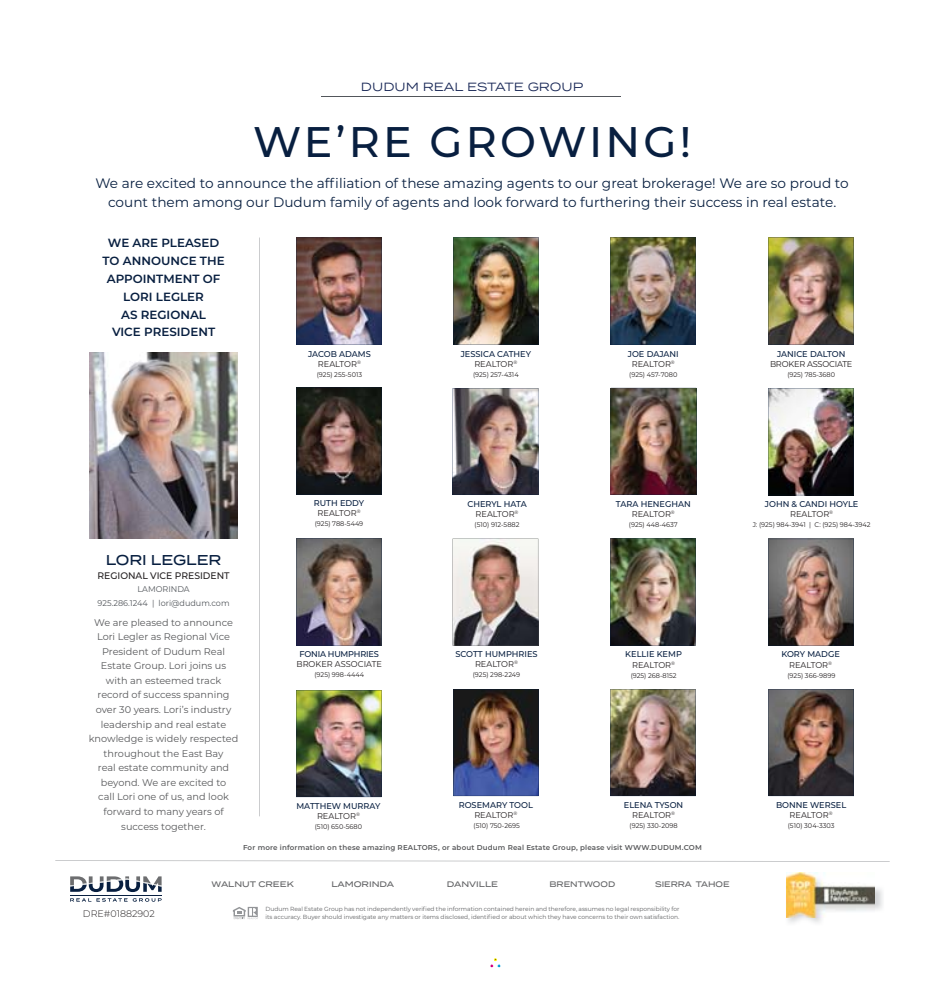
<style>
.page{position:relative;width:945px;height:990px;background:#fff}
.page>*{position:absolute;margin:0;border:0;box-sizing:border-box;transform-origin:0 0}
.t1{font:500 42.75px "Montserrat";letter-spacing:.075em;color:#081f40}
.t2{font:500 14.25px "Termina";color:#081f40}
.t3{font:13.62px/18.9px "Montserrat";color:#081f40;text-align:center}
.t4{font:600 11.88px/17.9px "Montserrat";color:#081f40;text-align:center}
.t5{font:11.88px "Termina";color:#192857}
.t6{font:9.75px/14.6px "Montserrat";color:#58595b;text-align:center}
.t7{font:500 9.5px "Montserrat";color:#231f20}
.t8{font:300 9.5px "Montserrat";color:#231f20}
.t9{font:500 8.5px/10.1px "Montserrat";color:#081f40;text-align:center}
.t10{font:8.5px "Montserrat";color:#231f20}
.t11{font:8.5px "Montserrat";letter-spacing:-.025em;color:#231f20}
.t12{font:500 8.5px "Montserrat";letter-spacing:-.025em;color:#081f40}
.t13{font:8.38px/13.1px "Montserrat";color:#52565b;text-align:center}
.t14{font:500 8px "Termina";color:#636466}
.t15{font:500 8px "Termina";color:#636466;scale:.95 1}
.t16{font:600 7.12px "Montserrat";letter-spacing:.02em;color:#58595b}
.t17{font:6.75px "Montserrat";color:#231f20}
.t18{font:6px/7.1px "Montserrat";color:#5f6062}
.s1{font-weight:400;color:#231f20}
</style>
<div class="page">
<div style="left:490px;top:958px;width:11px;height:10px;border:1px solid #fff"></div>
<svg style="left:70px;top:898px;width:92px;height:4px"></svg>
<hr style="left:70px;top:895px;width:92px;height:1px;background:#081f40">
<svg style="left:70px;top:876px;width:92px;height:16px"></svg>
<hr style="left:321px;top:97px;width:300px;height:1px;background:#52565b">
<img style="left:786px;top:872px;width:97px;height:51px">
<img style="left:786px;top:873px;width:89px;height:45px">
<svg style="left:233px;top:907px;width:25px;height:12px"></svg>
<img style="left:90px;top:353px;width:148px;height:186px">
<hr style="left:259px;top:238px;width:1px;height:578px;background:#52565b">
<hr style="left:55px;top:861px;width:835px;height:1px;background:#52565b">
<img style="left:768px;top:689px;width:86px;height:107px">
<img style="left:768px;top:388px;width:86px;height:107px">
<img style="left:453px;top:388px;width:85px;height:107px">
<img style="left:610px;top:539px;width:86px;height:107px">
<img style="left:610px;top:689px;width:86px;height:107px">
<img style="left:768px;top:539px;width:86px;height:107px">
<img style="left:296px;top:539px;width:86px;height:107px">
<img style="left:296px;top:690px;width:86px;height:107px">
<img style="left:296px;top:238px;width:86px;height:107px">
<img style="left:453px;top:689px;width:86px;height:107px">
<img style="left:768px;top:238px;width:86px;height:107px">
<svg style="left:296px;top:388px;width:86px;height:107px;background:#40332e"></svg>
<img style="left:453px;top:238px;width:86px;height:107px">
<img style="left:453px;top:539px;width:85px;height:107px">
<img style="left:610px;top:238px;width:86px;height:107px">
<img style="left:611px;top:388px;width:85px;height:107px">
<p class="t5" style="left:361px;top:83px;width:224px">DUDUM REAL ESTATE GROUP</p>
<h1 class="t1" style="left:253px;top:117px;width:440px">WE’RE GROWING!</h1>
<h3 class="t3" style="left:95px;top:175px;width:755px">We are excited to announce the affiliation of these amazing agents to our great brokerage! We are so proud to count them among our Dudum family of agents and look forward to furthering their success in real estate.</h3>
<p class="t4" style="left:103px;top:235px;width:124px">WE ARE PLEASED<br>TO ANNOUNCE THE<br>APPOINTMENT OF<br>LORI LEGLER<br>AS REGIONAL<br>VICE PRESIDENT</p>
<p class="t9" style="left:308px;top:349px;width:64px">JACOB ADAMS<br><span class="s1">REALTOR</span><sup>®</sup></p>
<p class="t17" style="left:317px;top:371px;width:47px">(925) 255-5013</p>
<p class="t9" style="left:461px;top:349px;width:72px">JESSICA CATHEY<br><span class="s1">REALTOR</span><sup>®</sup></p>
<p class="t17" style="left:473px;top:372px;width:47px">(925) 257-4314</p>
<p class="t9" style="left:628px;top:349px;width:52px">JOE DAJANI<br><span class="s1">REALTOR</span><sup>®</sup></p>
<p class="t17" style="left:629px;top:372px;width:50px">(925) 457-7080</p>
<p class="t9" style="left:777px;top:349px;width:70px">JANICE DALTON</p>
<p class="t11" style="left:770px;top:360px;width:84px">BROKER ASSOCIATE</p>
<p class="t17" style="left:787px;top:372px;width:49px">(925) 785-3680</p>
<h2 class="t2" style="left:106px;top:555px;width:117px">LORI LEGLER</h2>
<p class="t7" style="left:98px;top:570px;width:134px">REGIONAL VICE PRESIDENT</p>
<p class="t13" style="left:98px;top:583px;width:133px">LAMORINDA<br>925.286.1244 | lori@dudum.com</p>
<p class="t6" style="left:89px;top:615px;width:151px">We are pleased to announce<br>Lori Legler as Regional Vice<br>President of Dudum Real<br>Estate Group. Lori joins us<br>with an esteemed track<br>record of success spanning over 30 years. Lori’s industry leadership and real estate knowledge is widely respected throughout the East Bay<br>real estate community and beyond. We are excited to<br>call Lori one of us, and look forward to many years of success together.</p>
<p class="t9" style="left:314px;top:498px;width:52px">RUTH EDDY<br><span class="s1">REALTOR</span><sup>®</sup></p>
<p class="t17" style="left:315px;top:521px;width:50px">(925) 788-5449</p>
<p class="t12" style="left:300px;top:649px;width:81px">FONIA HUMPHRIES</p>
<p class="t10" style="left:296px;top:660px;width:87px">BROKER ASSOCIATE</p>
<p class="t17" style="left:314px;top:672px;width:51px">(925) 998-4444</p>
<p class="t9" style="left:296px;top:801px;width:86px">MATTHEW MURRAY<br><span class="s1">REALTOR</span><sup>®</sup></p>
<p class="t17" style="left:315px;top:824px;width:49px">(510) 650-5680</p>
<p class="t9" style="left:467px;top:499px;width:61px">CHERYL HATA<br><span class="s1">REALTOR</span><sup>®</sup></p>
<p class="t17" style="left:475px;top:521px;width:46px">(510) 912-5882</p>
<p class="t9" style="left:455px;top:649px;width:84px">SCOTT HUMPHRIES<br><span class="s1">REALTOR</span><sup>®</sup></p>
<p class="t17" style="left:473px;top:672px;width:49px">(925) 298-2249</p>
<p class="t9" style="left:459px;top:800px;width:76px">ROSEMARY TOOL<br><span class="s1">REALTOR</span><sup>®</sup></p>
<p class="t17" style="left:474px;top:823px;width:48px">(510) 750-2695</p>
<p class="t9" style="left:616px;top:499px;width:76px">TARA HENEGHAN<br><span class="s1">REALTOR</span><sup>®</sup></p>
<p class="t17" style="left:629px;top:522px;width:50px">(925) 448-4637</p>
<p class="t9" style="left:625px;top:649px;width:58px">KELLIE KEMP<br><span class="s1">REALTOR</span><sup>®</sup></p>
<p class="t17" style="left:631px;top:672px;width:47px">(925) 268-8152</p>
<p class="t9" style="left:624px;top:800px;width:61px">ELENA TYSON<br><span class="s1">REALTOR</span><sup>®</sup></p>
<p class="t17" style="left:630px;top:823px;width:49px">(925) 330-2098</p>
<p class="t16" style="left:243px;top:844px;width:460px">For more information on these amazing REALTORS, or about Dudum Real Estate Group, please visit WWW.DUDUM.COM</p>
<p class="t14" style="left:212px;top:881px;width:84px">WALNUT CREEK</p>
<p class="t14" style="left:331px;top:881px;width:64px">LAMORINDA</p>
<p class="t14" style="left:447px;top:881px;width:53px">DANVILLE</p>
<p class="t15" style="left:550px;top:881px;width:71px">BRENTWOOD</p>
<p class="t15" style="left:655px;top:881px;width:80px">SIERRA TAHOE</p>
<p class="t8" style="left:83px;top:908px;width:73px">DRE#01882902</p>
<p class="t18" style="left:266px;top:906px;width:415px">Dudum Real Estate Group has not independently verified the information contained herein and therefore, assumes no legal responsibility for its accuracy. Buyer should investigate any matters or items disclosed, identified or about which they have concerns to their own satisfaction.</p>
<p class="t9" style="left:765px;top:499px;width:95px">JOHN &amp; CANDI HOYLE<br><span class="s1">REALTOR</span><sup>®</sup></p>
<p class="t17" style="left:753px;top:521px;width:120px">J: (925) 984-3941 | C: (925) 984-3942</p>
<p class="t9" style="left:781px;top:649px;width:60px">KORY MADGE<br><span class="s1">REALTOR</span><sup>®</sup></p>
<p class="t17" style="left:788px;top:672px;width:49px">(925) 366-9899</p>
<p class="t9" style="left:776px;top:800px;width:72px">BONNE WERSEL<br><span class="s1">REALTOR</span><sup>®</sup></p>
<p class="t17" style="left:788px;top:823px;width:48px">(510) 304-3303</p>
</div>
